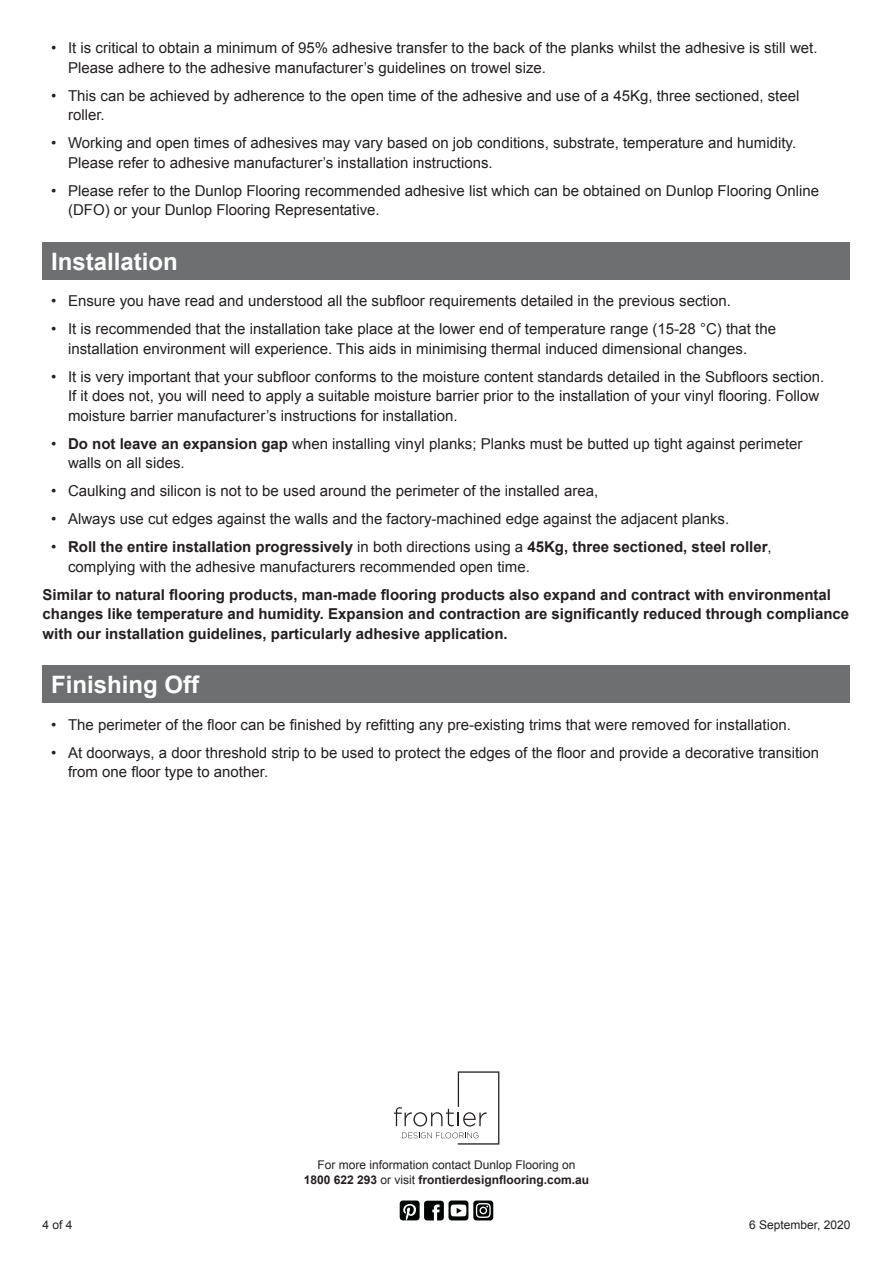
<style>
.page{position:relative;width:893px;height:1263px;background:#fff}
.page>*{position:absolute;margin:0;border:0;box-sizing:border-box;transform-origin:0 0}
.Header_1{font:700 24px "Arial";color:#fff}
.t1{font:15px/19.5px "Arial";color:#231f20}
.Body{font:700 15px/19.5px "Arial";color:#231f20}
.t2{font:12px/14.4px "Arial";color:#231f20;text-align:center}
.s1{font-weight:700}
</style>
<div class="page">
<svg style="left:394px;top:1071px;width:105px;height:73px"></svg>
<svg style="left:400px;top:1200px;width:93px;height:21px"></svg>
<div style="left:43px;top:242px;width:807px;height:37px;background:#6d6f71"></div>
<div style="left:43px;top:665px;width:807px;height:38px;background:#6d6f71"></div>
<p class="t1" style="left:68px;top:39px;width:751px;text-indent:-17px">• It is critical to obtain a minimum of 95% adhesive transfer to the back of the planks whilst the adhesive is still wet.<br>Please adhere to the adhesive manufacturer’s guidelines on trowel size.</p>
<p class="t1" style="left:68px;top:86px;width:733px;text-indent:-17px">• This can be achieved by adherence to the open time of the adhesive and use of a 45Kg, three sectioned, steel roller.</p>
<p class="t1" style="left:68px;top:134px;width:730px;text-indent:-17px">• Working and open times of adhesives may vary based on job conditions, substrate, temperature and humidity.<br>Please refer to adhesive manufacturer’s installation instructions.</p>
<p class="t1" style="left:68px;top:181px;width:753px;text-indent:-17px">• Please refer to the Dunlop Flooring recommended adhesive list which can be obtained on Dunlop Flooring Online (DFO) or your Dunlop Flooring Representative.</p>
<p class="Header_1" style="left:51px;top:246px;width:128px">Installation</p>
<p class="t1" style="left:51px;top:291px;width:681px">• Ensure you have read and understood all the subfloor requirements detailed in the previous section.</p>
<p class="t1" style="left:68px;top:319px;width:710px;text-indent:-17px">• It is recommended that the installation take place at the lower end of temperature range (15-28 °C) that the installation environment will experience. This aids in minimising thermal induced dimensional changes.</p>
<p class="t1" style="left:68px;top:367px;width:758px;text-indent:-17px">• It is very important that your subfloor conforms to the moisture content standards detailed in the Subfloors section.<br>If it does not, you will need to apply a suitable moisture barrier prior to the installation of your vinyl flooring. Follow moisture barrier manufacturer’s instructions for installation.</p>
<p class="t1" style="left:68px;top:434px;width:736px;text-indent:-17px">• <span class="s1">Do not leave an expansion gap</span> when installing vinyl planks; Planks must be butted up tight against perimeter walls on all sides.</p>
<p class="t1" style="left:51px;top:481px;width:549px">• Caulking and silicon is not to be used around the perimeter of the installed area,</p>
<p class="t1" style="left:51px;top:509px;width:680px">• Always use cut edges against the walls and the factory-machined edge against the adjacent planks.</p>
<p class="t1" style="left:68px;top:537px;width:705px;text-indent:-17px">• <span class="s1">Roll the entire installation progressively</span> in both directions using a <span class="s1">45Kg, three sectioned, steel roller</span>, complying with the adhesive manufacturers recommended open time.</p>
<p class="Body" style="left:43px;top:585px;width:808px">Similar to natural flooring products, man-made flooring products also expand and contract with environmental changes like temperature and humidity. Expansion and contraction are significantly reduced through compliance with our installation guidelines, particularly adhesive application.</p>
<p class="Header_1" style="left:51px;top:669px;width:150px">Finishing Off</p>
<p class="t1" style="left:51px;top:715px;width:741px">• The perimeter of the floor can be finished by refitting any pre-existing trims that were removed for installation.</p>
<p class="t1" style="left:68px;top:743px;width:753px;text-indent:-17px">• At doorways, a door threshold strip to be used to protect the edges of the floor and provide a decorative transition from one floor type to another.</p>
<p class="t2" style="left:304px;top:1158px;width:287px">For more information contact Dunlop Flooring on<br><span class="s1">1800 622 293</span> or visit <span class="s1">frontierdesignflooring.com.au</span></p>
<p class="t2" style="left:43px;top:1218px;width:32px">4 of 4</p>
<p class="t2" style="left:749px;top:1218px;width:103px">6 September, 2020</p>
</div>
